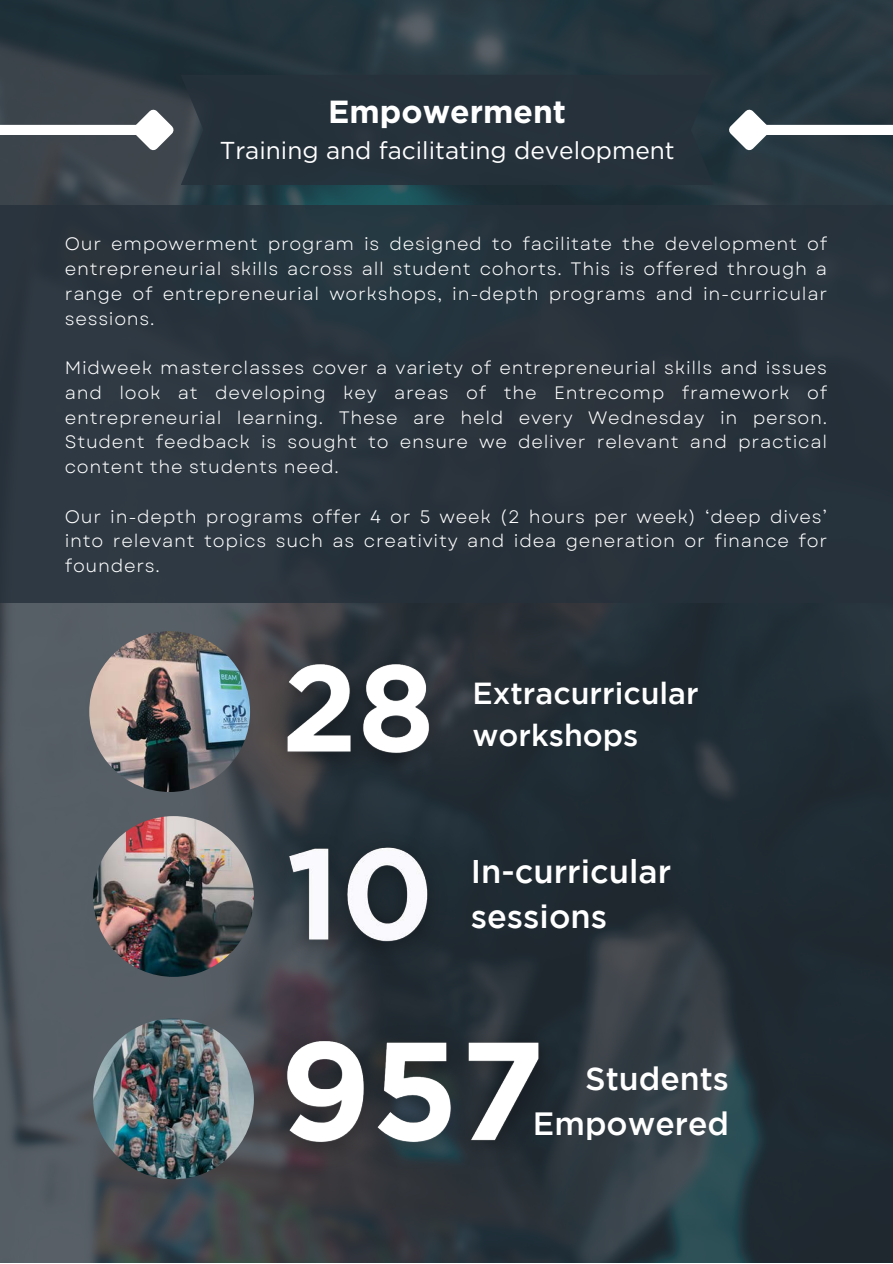
<style>
.page{position:relative;width:893px;height:1264px;background:#fff}
.page>*{position:absolute;margin:0;border:0;box-sizing:border-box;transform-origin:0 0}
.t1{font:500 32.7px/45.6px "Gotham";color:#fff}
.t2{font:500 32.1px "Gotham";color:#fff}
.t3{font:700 31.95px "Gotham";color:#fff}
.t4{font:500 30.45px/42.3px "Gotham";color:#fff}
.t5{font:24.45px "Gotham";color:#fff}
.t6{font:18px/24.8px "Garet";letter-spacing:.04em;color:#fff;text-align:justify}
</style>
<div class="page">
<img style="left:0;top:0;width:892px;height:1262px">
<img style="left:89px;top:631px;width:161px;height:161px;border-radius:50%">
<img style="left:93px;top:816px;width:161px;height:160px;border-radius:50%">
<img style="left:93px;top:1018px;width:161px;height:161px;border-radius:50%">
<div style="left:181px;top:75px;width:532px;height:110px;background:#25313b"></div>
<div style="left:0;top:205px;width:892px;height:398px;background:#26313b"></div>
<img style="left:255px;top:635px;width:209px;height:157px">
<img style="left:255px;top:816px;width:209px;height:166px">
<img style="left:250px;top:1007px;width:334px;height:179px">
<div style="left:761px;top:125px;width:131px;height:10px;background:#fff"></div>
<svg style="left:719px;top:100px;width:59px;height:59px"></svg>
<div style="left:0;top:125px;width:141px;height:10px;background:#fff"></div>
<svg style="left:124px;top:100px;width:59px;height:59px"></svg>
<p class="t3" style="left:328px;top:93px;width:239px">Empowerment</p>
<p class="t5" style="left:220px;top:136px;width:456px">Training and facilitating development</p>
<p class="t6" style="left:65px;top:232px;width:763px">Our empowerment program is designed to facilitate the development of entrepreneurial skills across all student cohorts. This is offered through a range of entrepreneurial workshops, in-depth programs and in-curricular sessions.</p>
<p class="t6" style="left:65px;top:355px;width:763px">Midweek masterclasses cover a variety of entrepreneurial skills and issues and look at developing key areas of the Entrecomp framework of entrepreneurial learning. These are held every Wednesday in person.<br>Student feedback is sought to ensure we deliver relevant and practical content the students need.</p>
<p class="t6" style="left:65px;top:504px;width:763px">Our in-depth programs offer 4 or 5 week (2 hours per week) ‘deep dives’ into relevant topics such as creativity and idea generation or finance for founders.</p>
<p class="t4" style="left:472px;top:673px;width:228px">Extracurricular workshops</p>
<p class="t1" style="left:470px;top:850px;width:202px">In-curricular sessions</p>
<p class="t2" style="left:585px;top:1066px;width:145px">Students</p>
<p class="t2" style="left:533px;top:1111px;width:197px">Empowered</p>
</div>
